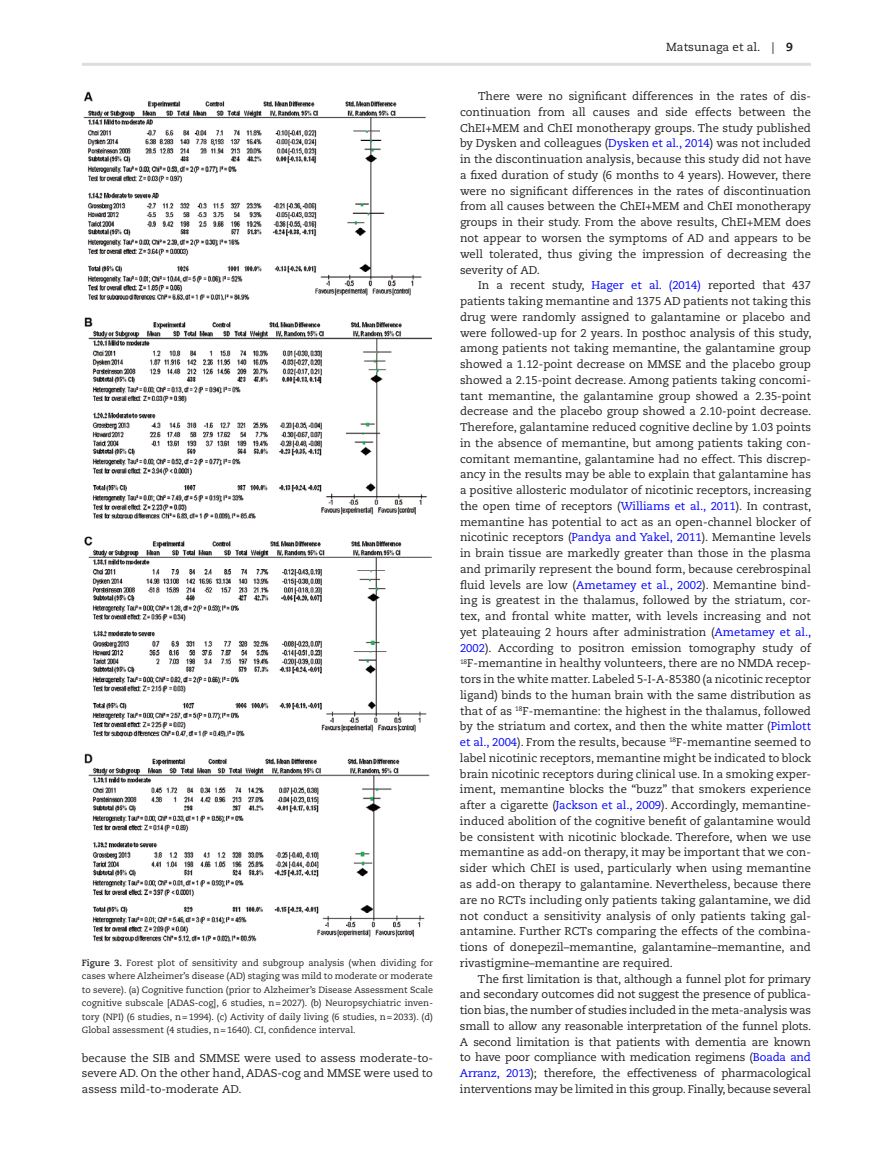
<style>
.page{position:relative;width:893px;height:1174px;background:#fff}
.page>*{position:absolute;margin:0;border:0;box-sizing:border-box;transform-origin:0 0}
.t1{font:11.7px "Caecilia LT Std";color:#231f20}
.t2{font:11.25px/15.8px "Caecilia LT Std";color:#231f20;text-align:justify}
.t3{font:9px/13.5px "Caecilia LT Std";color:#231f20;text-align:justify}
.s1{font-weight:700}
.s2{font-weight:800}
.s3{color:#00f}
</style>
<div class="page">
<hr style="left:82px;top:63px;width:729px;height:3px;background:#dcdddf">
<img style="left:83px;top:91px;width:348px;height:851px">
<p class="t3" style="left:82px;top:956px;width:353px"><span class="s1">Figure 3.</span> Forest plot of sensitivity and subgroup analysis (when dividing for cases where Alzheimer’s disease (AD) staging was mild to moderate or moderate to severe). (a) Cognitive function (prior to Alzheimer’s Disease Assessment Scale cognitive subscale [ADAS-cog], 6 studies, n=2027). (b) Neuropsychiatric inven&shy;tory (NPI) (6 studies, n=1994). (c) Activity of daily living (6 studies, n=2033). (d)<br>Global assessment (4 studies, n=1640). CI, confidence interval.</p>
<p class="t2" style="left:82px;top:1050px;width:353px">because the SIB and SMMSE were used to assess moderate-to&shy;severe AD. On the other hand, ADAS-cog and MMSE were used to assess mild-to-moderate AD.</p>
<p class="t1" style="left:666px;top:40px;width:128px">Matsunaga et al. | <span class="s2">9</span></p>
<p class="t2" style="left:460px;top:89px;width:353px;text-indent:18px">There were no significant differences in the rates of dis&shy;continuation from all causes and side effects between the ChEI+MEM and ChEI monotherapy groups. The study published by Dysken and colleagues (<span class="s3">Dysken et al., 2014</span>) was not included in the discontinuation analysis, because this study did not have a fixed duration of study (6 months to 4 years). However, there were no significant differences in the rates of discontinuation from all causes between the ChEI+MEM and ChEI monotherapy groups in their study. From the above results, ChEI+MEM does not appear to worsen the symptoms of AD and appears to be well tolerated, thus giving the impression of decreasing the severity of AD.</p>
<p class="t2" style="left:460px;top:278px;width:353px;text-indent:18px">In a recent study, <span class="s3">Hager et al. (2014)</span> reported that 437 patients taking memantine and 1375 AD patients not taking this drug were randomly assigned to galantamine or placebo and were followed-up for 2 years. In posthoc analysis of this study, among patients not taking memantine, the galantamine group showed a 1.12-point decrease on MMSE and the placebo group showed a 2.15-point decrease. Among patients taking concomi&shy;tant memantine, the galantamine group showed a 2.35-point decrease and the placebo group showed a 2.10-point decrease.<br>Therefore, galantamine reduced cognitive decline by 1.03 points in the absence of memantine, but among patients taking con&shy;comitant memantine, galantamine had no effect. This discrep&shy;ancy in the results may be able to explain that galantamine has a positive allosteric modulator of nicotinic receptors, increasing the open time of receptors (<span class="s3">Williams et al., 2011</span>). In contrast, memantine has potential to act as an open-channel blocker of nicotinic receptors (<span class="s3">Pandya and Yakel, 2011</span>). Memantine levels in brain tissue are markedly greater than those in the plasma and primarily represent the bound form, because cerebrospinal fluid levels are low (<span class="s3">Ametamey et al., 2002</span>). Memantine bind&shy;ing is greatest in the thalamus, followed by the striatum, cor&shy;tex, and frontal white matter, with levels increasing and not yet plateauing 2 hours after administration (<span class="s3">Ametamey et al., 2002</span>). According to positron emission tomography study of <sup>18</sup>F-memantine in healthy volunteers, there are no NMDA recep&shy;tors in the white matter. Labeled 5-I-A-85380 (a nicotinic receptor ligand) binds to the human brain with the same distribution as that of as <sup>18</sup>F-memantine: the highest in the thalamus, followed by the striatum and cortex, and then the white matter (<span class="s3">Pimlott et al., 2004</span>). From the results, because <sup>18</sup>F-memantine seemed to label nicotinic receptors, memantine might be indicated to block brain nicotinic receptors during clinical use. In a smoking exper&shy;iment, memantine blocks the “buzz” that smokers experience after a cigarette (<span class="s3">Jackson et al., 2009</span>). Accordingly, memantine&shy;induced abolition of the cognitive benefit of galantamine would be consistent with nicotinic blockade. Therefore, when we use memantine as add-on therapy, it may be important that we con&shy;sider which ChEI is used, particularly when using memantine as add-on therapy to galantamine. Nevertheless, because there are no RCTs including only patients taking galantamine, we did not conduct a sensitivity analysis of only patients taking gal&shy;antamine. Further RCTs comparing the effects of the combina&shy;tions of donepezil–memantine, galantamine–memantine, and rivastigmine–memantine are required.</p>
<p class="t2" style="left:460px;top:971px;width:353px;text-indent:18px">The first limitation is that, although a funnel plot for primary and secondary outcomes did not suggest the presence of publica&shy;tion bias, the number of studies included in the meta-analysis was small to allow any reasonable interpretation of the funnel plots.<br>A second limitation is that patients with dementia are known to have poor compliance with medication regimens (<span class="s3">Boada and Arranz, 2013</span>); therefore, the effectiveness of pharmacological interventions may be limited in this group. Finally, because several</p>
</div>
